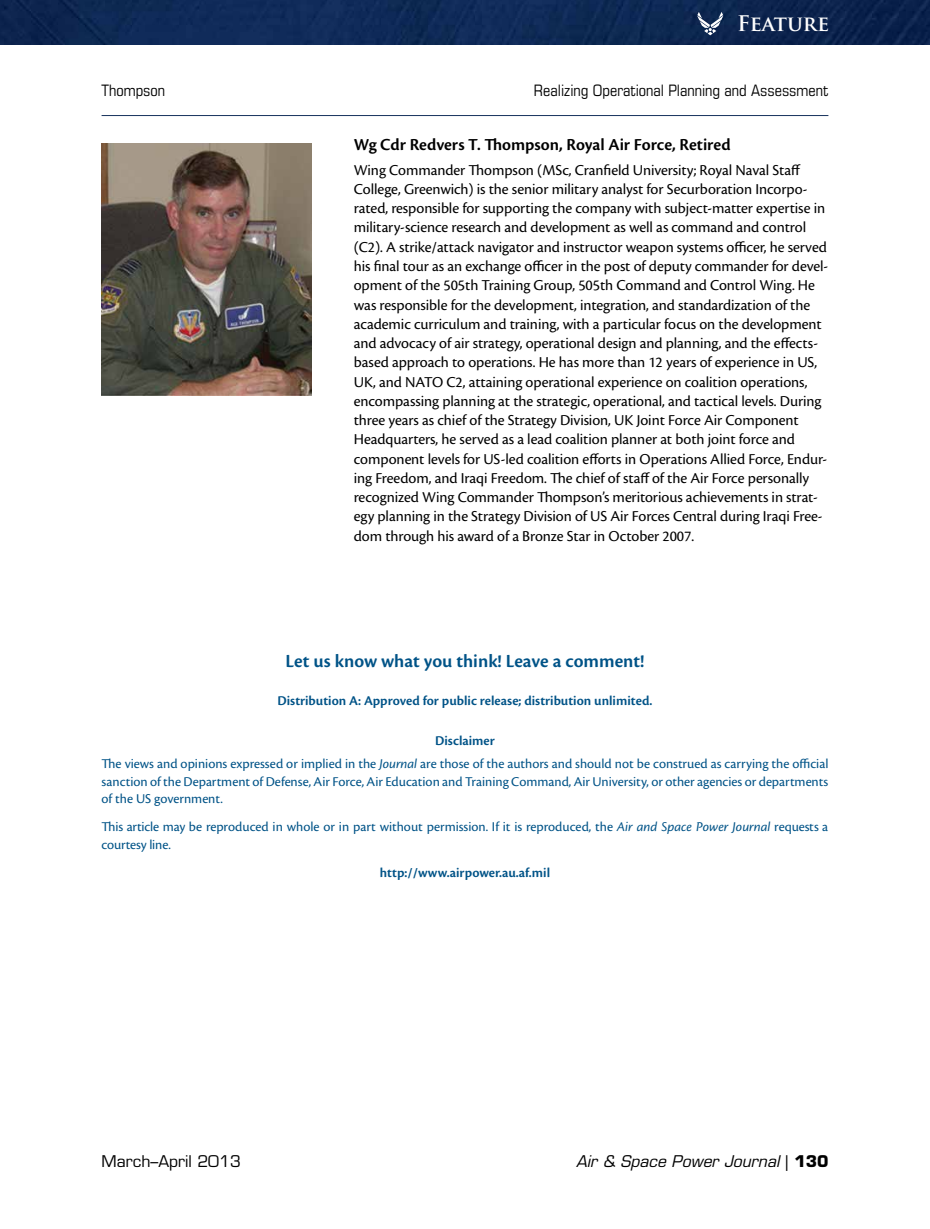
<style>
.page{position:relative;width:930px;height:1229px;background:#fff}
.page>*{position:absolute;margin:0;border:0;box-sizing:border-box;transform-origin:0 0}
.t1{font:700 21px "Trajan Pro";letter-spacing:-.01em;color:#fff}
.t2{font:600 19.25px "Cronos Pro";color:#005387}
.t3{font:600 17.5px "Cronos Pro";color:#000}
.t4{font:15.75px/19.2px "Cronos Pro";letter-spacing:-.005em;color:#000}
.t5{font:condensed 15.75px "Eurostile LT Std";color:#000}
.t6{font:italic 15.75px "Eurostile LT Std";color:#000}
.t7{font:15.75px "Eurostile LT Std";color:#000}
.t8{font:14px/17.5px "Cronos Pro";color:#005387}
.t9{font:600 14px "Cronos Pro";color:#005387}
.s1{font-weight:600}
.s2{font-style:italic}
.s3{font-style:normal}
.s4{font-weight:700;font-style:normal}
</style>
<div class="page">
<img style="left:0;top:0;width:929px;height:45px">
<hr style="left:102px;top:115px;width:726px;height:1px;background:#16325c">
<svg style="left:696px;top:12px;width:27px;height:23px"></svg>
<img style="left:102px;top:143px;width:210px;height:252px">
<h1 class="t1" style="left:737px;top:10px;width:93px">Feature</h1>
<p class="t5" style="left:102px;top:81px;width:65px">Thompson</p>
<p class="t5" style="left:533px;top:81px;width:296px">Realizing Operational Planning and Assessment</p>
<p class="t3" style="left:354px;top:135px;width:378px">Wg Cdr Redvers T. Thompson, Royal Air Force, Retired</p>
<p class="t4" style="left:354px;top:160px;width:476px">Wing Commander Thompson (MSc, Cranfield University; Royal Naval Staff College, Greenwich) is the senior military analyst for Securboration Incorpo&shy;rated, responsible for supporting the company with subject-matter expertise in military-science research and development as well as command and control (C2). A strike/attack navigator and instructor weapon systems officer, he served his final tour as an exchange officer in the post of deputy commander for devel&shy;opment of the 505th Training Group, 505th Command and Control Wing. He was responsible for the development, integration, and standardization of the academic curriculum and training, with a particular focus on the development and advocacy of air strategy, operational design and planning, and the effects&shy;based approach to operations. He has more than 12 years of experience in US, UK, and NATO C2, attaining operational experience on coalition operations, encompassing planning at the strategic, operational, and tactical levels. During three years as chief of the Strategy Division, UK Joint Force Air Component Headquarters, he served as a lead coalition planner at both joint force and component levels for US-led coalition efforts in Operations Allied Force, Endur&shy;ing Freedom, and Iraqi Freedom. The chief of staff of the Air Force personally recognized Wing Commander Thompson’s meritorious achievements in strat&shy;egy planning in the Strategy Division of US Air Forces Central during Iraqi Free&shy;dom through his award of a Bronze Star in October 2007.</p>
<p class="t2" style="left:285px;top:649px;width:360px">Let us know what you think! Leave a comment!</p>
<p class="t9" style="left:277px;top:693px;width:376px">Distribution A: Approved for public release; distribution unlimited.</p>
<p class="t8" style="left:101px;top:729px;width:728px;line-height:22.8px;text-align:center"><span class="s1">Disclaimer<br></span>The views and opinions expressed or implied in the <span class="s2">Journal</span> are those of the authors and should not be construed as carrying the official</p>
<p class="t8" style="left:101px;top:772px;width:728px">sanction of the Department of Defense, Air Force, Air Education and Training Command, Air University, or other agencies or departments of the US government.</p>
<p class="t8" style="left:101px;top:818px;width:728px">This article may be reproduced in whole or in part without permission. If it is reproduced, the <span class="s2">Air and Space Power Journal</span> requests a courtesy line.</p>
<p class="t9" style="left:380px;top:864px;width:172px">http://www.airpower.au.af.mil</p>
<p class="t7" style="left:102px;top:1152px;width:141px">March–April 2013</p>
<p class="t6" style="left:576px;top:1152px;width:254px">Air &amp; Space Power Journal <span class="s3">|</span> <span class="s4">130</span></p>
</div>
